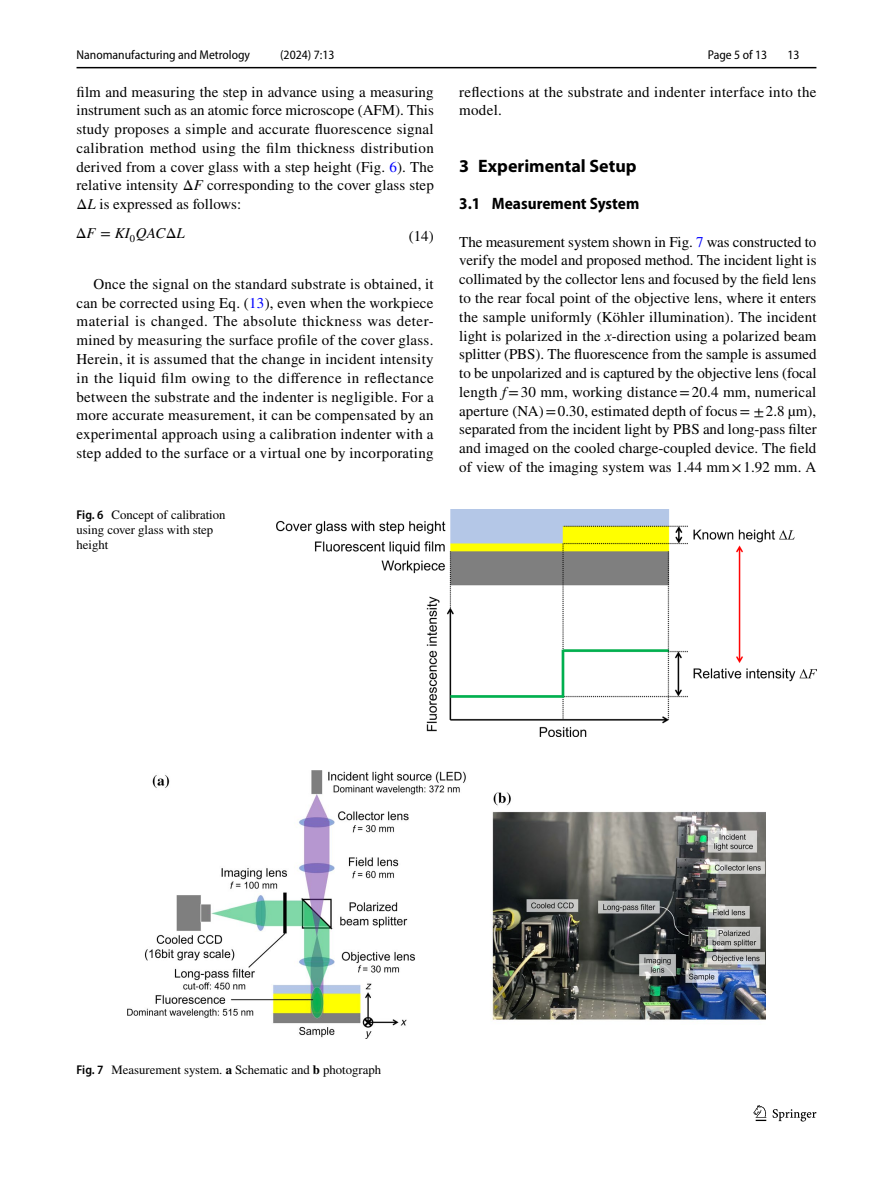
<style>
.page{position:relative;width:893px;height:1187px;background:#fff}
.page>*{position:absolute;margin:0;border:0;box-sizing:border-box;transform-origin:0 0}
.t1{font:700 18px "Myriad Pro";color:#000}
.t2{font:700 semi-condensed 16.5px "Myriad Pro";color:#000}
.t3{font:15px/18.8px "STIX";letter-spacing:.01em;color:#000;text-align:justify}
.t4{font:15px "STIX General Italic 14";color:#000}
.t5{font:12.75px/15px "STIX";color:#000}
.t6{font:semi-condensed 12.75px "Myriad Pro";color:#000}
.s1{color:#00f}
.s2{font-style:italic}
.s3{font-family:"STIX Math Regular 14"}
.s4{font-family:"Myriad Pro";font-weight:600;font-stretch:semi-condensed}
.s5{font-weight:700}
</style>
<div class="page">
<hr style="left:77px;top:67px;width:739px;height:1px;background:#000">
<svg style="left:753px;top:1105px;width:13px;height:15px"></svg>
<svg style="left:773px;top:1109px;width:43px;height:12px"></svg>
<img style="left:276px;top:509px;width:540px;height:227px">
<img style="left:127px;top:771px;width:639px;height:267px">
<p class="t6" style="left:77px;top:48px;width:175px">Nanomanufacturing and Metrology</p>
<p class="t6" style="left:280px;top:48px;width:56px">(2024) 7:13</p>
<p class="t6" style="left:708px;top:48px;width:61px">Page 5 of 13</p>
<p class="t6" style="left:787px;top:48px;width:14px">13</p>
<p class="t3" style="left:77px;top:83px;width:359px">film and measuring the step in advance using a measuring instrument such as an atomic force microscope (AFM). This study proposes a simple and accurate fluorescence signal calibration method using the film thickness distribution derived from a cover glass with a step height (Fig. <span class="s1">6</span>). The relative intensity Δ<span class="s2">F</span> corresponding to the cover glass step Δ<span class="s2">L</span> is expressed as follows:</p>
<p class="t3" style="left:459px;top:83px;width:359px">reflections at the substrate and indenter interface into the model.</p>
<p class="t1" style="left:459px;top:154px;width:179px">3 Experimental Setup</p>
<p class="t2" style="left:459px;top:194px;width:182px">3.1 Measurement System</p>
<p class="t3" style="left:459px;top:233px;width:359px">The measurement system shown in Fig. <span class="s1">7</span> was constructed to verify the model and proposed method. The incident light is collimated by the collector lens and focused by the field lens to the rear focal point of the objective lens, where it enters the sample uniformly (Köhler illumination). The incident light is polarized in the <span class="s2">x</span>-direction using a polarized beam splitter (PBS). The fluorescence from the sample is assumed to be unpolarized and is captured by the objective lens (focal length <span class="s2">f</span>=30 mm, working distance=20.4 mm, numerical aperture (NA)=0.30, estimated depth of focus= ±2.8 µm), separated from the incident light by PBS and long-pass filter and imaged on the cooled charge-coupled device. The field of view of the imaging system was 1.44 mm×1.92 mm. A</p>
<p class="t4" style="left:76px;top:228px;width:111px"><span class="s3">Δ</span>F <span class="s3">=</span> KI<sub>0</sub>QAC<span class="s3">Δ</span>L</p>
<p class="t3" style="left:409px;top:227px;width:26px">(14)</p>
<p class="t3" style="left:77px;top:275px;width:359px;text-indent:17px">Once the signal on the standard substrate is obtained, it can be corrected using Eq. (<span class="s1">13</span>), even when the workpiece material is changed. The absolute thickness was deter&shy;mined by measuring the surface profile of the cover glass.<br>Herein, it is assumed that the change in incident intensity in the liquid film owing to the difference in reflectance between the substrate and the indenter is negligible. For a more accurate measurement, it can be compensated by an experimental approach using a calibration indenter with a step added to the surface or a virtual one by incorporating</p>
<p class="t5" style="left:77px;top:508px;width:151px"><span class="s4">Fig. 6</span> Concept of calibration using cover glass with step height</p>
<p class="t5" style="left:77px;top:1062px;width:306px"><span class="s4">Fig. 7</span> Measurement system. <span class="s5">a</span> Schematic and <span class="s5">b</span> photograph</p>
</div>
